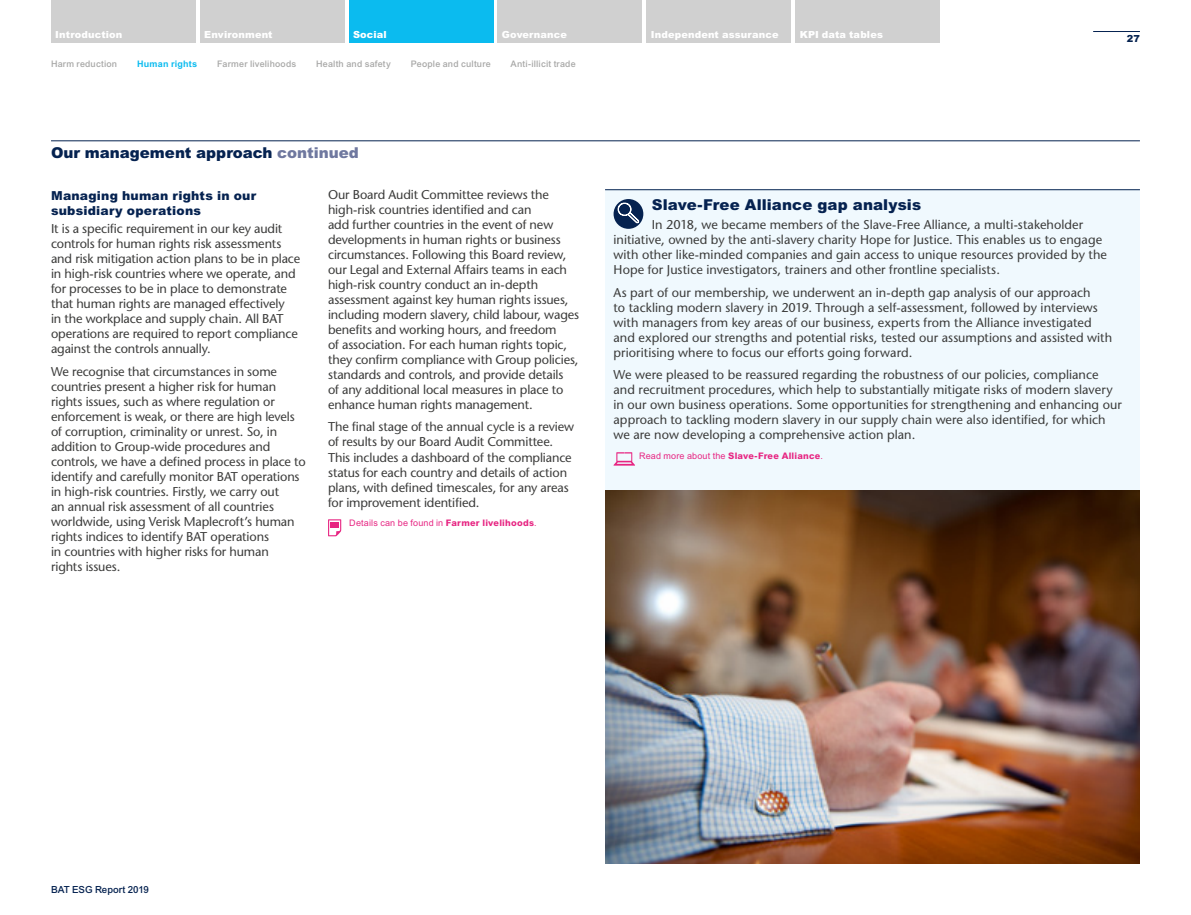
<style>
.page{position:relative;width:1191px;height:915px;background:#fff}
.page>*{position:absolute;margin:0;border:0;box-sizing:border-box;transform-origin:0 0}
.Heading_level_-_H3{font:900 15px "Arial";color:#052250}
.Bodycopy_8_5_10pt{font:500 12.75px/15px "Stone Sans Std";letter-spacing:-.005em;color:#3c3c3b}
.Heading_level_-_H4{font:900 12.3px/15px "Arial";letter-spacing:.015em;color:#052250}
.t1{font:900 9.75px "Arial";letter-spacing:.015em;color:#fff}
.t2{font:500 9.75px "Arial";letter-spacing:-.005em;color:#052250}
.t3{font:900 9.75px "Arial";color:#052250}
.Sub_nav_white{font:500 9px "Arial";letter-spacing:.025em;color:#a8a8a7}
.Find_out_more{font:9px "Arial";letter-spacing:.015em;color:#e72582}
.Find_out_more-2{font:800 9px "Arial";letter-spacing:.025em;color:#e72582}
.Sub_nav_white-2{font:700 9px "Arial";letter-spacing:.025em;color:#0bbbef}
.s1{color:#6f789f}
.s2{font-weight:800}
.s3{font-weight:400}
</style>
<div class="page">
<img style="left:605px;top:490px;width:535px;height:373px">
<hr style="left:51px;top:140px;width:1089px;height:1px;background:#052250">
<svg style="left:328px;top:519px;width:13px;height:17px"></svg>
<div style="left:605px;top:189px;width:535px;height:301px;background:#f0f9fe"></div>
<hr style="left:605px;top:189px;width:535px;height:1px;background:#052250">
<svg style="left:613px;top:199px;width:30px;height:30px"></svg>
<svg style="left:617px;top:201px;width:22px;height:23px"></svg>
<svg style="left:613px;top:452px;width:22px;height:13px"></svg>
<hr style="left:1093px;top:31px;width:47px;height:1px;background:#052250">
<div style="left:51px;top:0;width:145px;height:42px;background:#d0d0d0"></div>
<div style="left:200px;top:0;width:144px;height:42px;background:#d0d0d0"></div>
<div style="left:349px;top:0;width:144px;height:42px;background:#0bbbef"></div>
<div style="left:497px;top:0;width:145px;height:42px;background:#d0d0d0"></div>
<div style="left:646px;top:0;width:145px;height:42px;background:#d0d0d0"></div>
<div style="left:795px;top:0;width:145px;height:42px;background:#d0d0d0"></div>
<p class="t1" style="left:55px;top:29px;width:69px">Introduction</p>
<p class="t1" style="left:204px;top:29px;width:70px">Environment</p>
<p class="t1" style="left:353px;top:29px;width:35px">Social</p>
<p class="t1" style="left:502px;top:29px;width:67px">Governance</p>
<p class="t1" style="left:651px;top:29px;width:129px">Independent assurance</p>
<p class="t1" style="left:799px;top:29px;width:85px">KPI data tables</p>
<p class="Sub_nav_white" style="left:51px;top:58px;width:68px">Harm reduction</p>
<p class="Sub_nav_white-2" style="left:137px;top:58px;width:62px">Human rights</p>
<p class="Sub_nav_white" style="left:217px;top:58px;width:81px">Farmer livelihoods</p>
<p class="Sub_nav_white" style="left:316px;top:58px;width:76px">Health and safety</p>
<p class="Sub_nav_white" style="left:411px;top:58px;width:81px">People and culture</p>
<p class="Sub_nav_white" style="left:510px;top:58px;width:67px">Anti-illicit trade</p>
<p class="t3" style="left:1126px;top:33px;width:15px">27</p>
<p class="Heading_level_-_H3" style="left:51px;top:143px;width:309px">Our management approach <span class="s1">continued</span></p>
<p class="Heading_level_-_H4" style="left:51px;top:187px;width:207px">Managing human rights in our subsidiary operations</p>
<p class="Bodycopy_8_5_10pt" style="left:51px;top:221px;width:251px">It is a specific requirement in our key audit controls for human rights risk assessments and risk mitigation action plans to be in place in high-risk countries where we operate, and for processes to be in place to demonstrate that human rights are managed effectively<br>in the workplace and supply chain. All BAT operations are required to report compliance against the controls annually.</p>
<p class="Bodycopy_8_5_10pt" style="left:51px;top:364px;width:256px">We recognise that circumstances in some countries present a higher risk for human rights issues, such as where regulation or enforcement is weak, or there are high levels of corruption, criminality or unrest. So, in addition to Group-wide procedures and controls, we have a defined process in place to identify and carefully monitor BAT operations in high-risk countries. Firstly, we carry out<br>an annual risk assessment of all countries worldwide, using Verisk Maplecroft’s human rights indices to identify BAT operations<br>in countries with higher risks for human<br>rights issues.</p>
<p class="Bodycopy_8_5_10pt" style="left:328px;top:187px;width:253px">Our Board Audit Committee reviews the high-risk countries identified and can<br>add further countries in the event of new developments in human rights or business circumstances. Following this Board review, our Legal and External Affairs teams in each high-risk country conduct an in-depth assessment against key human rights issues, including modern slavery, child labour, wages benefits and working hours, and freedom<br>of association. For each human rights topic, they confirm compliance with Group policies, standards and controls, and provide details<br>of any additional local measures in place to enhance human rights management.</p>
<p class="Bodycopy_8_5_10pt" style="left:328px;top:419px;width:248px">The final stage of the annual cycle is a review of results by our Board Audit Committee.<br>This includes a dashboard of the compliance status for each country and details of action plans, with defined timescales, for any areas for improvement identified.</p>
<p class="Find_out_more" style="left:349px;top:518px;width:189px">Details can be found in <span class="s2">Farmer livelihoods</span>.</p>
<p class="Heading_level_-_H3" style="left:652px;top:195px;width:271px">Slave-Free Alliance gap analysis</p>
<p class="Bodycopy_8_5_10pt" style="left:613px;top:217px;width:495px;text-indent:38px">In 2018, we became members of the Slave-Free Alliance, a multi-stakeholder initiative, owned by the anti-slavery charity Hope for Justice. This enables us to engage with other like-minded companies and gain access to unique resources provided by the Hope for Justice investigators, trainers and other frontline specialists.</p>
<p class="Bodycopy_8_5_10pt" style="left:613px;top:284px;width:500px">As part of our membership, we underwent an in-depth gap analysis of our approach<br>to tackling modern slavery in 2019. Through a self-assessment, followed by interviews with managers from key areas of our business, experts from the Alliance investigated and explored our strengths and potential risks, tested our assumptions and assisted with prioritising where to focus our efforts going forward.</p>
<p class="Bodycopy_8_5_10pt" style="left:613px;top:367px;width:510px">We were pleased to be reassured regarding the robustness of our policies, compliance and recruitment procedures, which help to substantially mitigate risks of modern slavery in our own business operations. Some opportunities for strengthening and enhancing our approach to tackling modern slavery in our supply chain were also identified, for which we are now developing a comprehensive action plan.</p>
<p class="Find_out_more-2" style="left:639px;top:450px;width:185px"><span class="s3">Read more about the</span> Slave-Free Alliance<span class="s3">.</span></p>
<p class="t2" style="left:51px;top:883px;width:99px">BAT ESG Report 2019</p>
</div>
